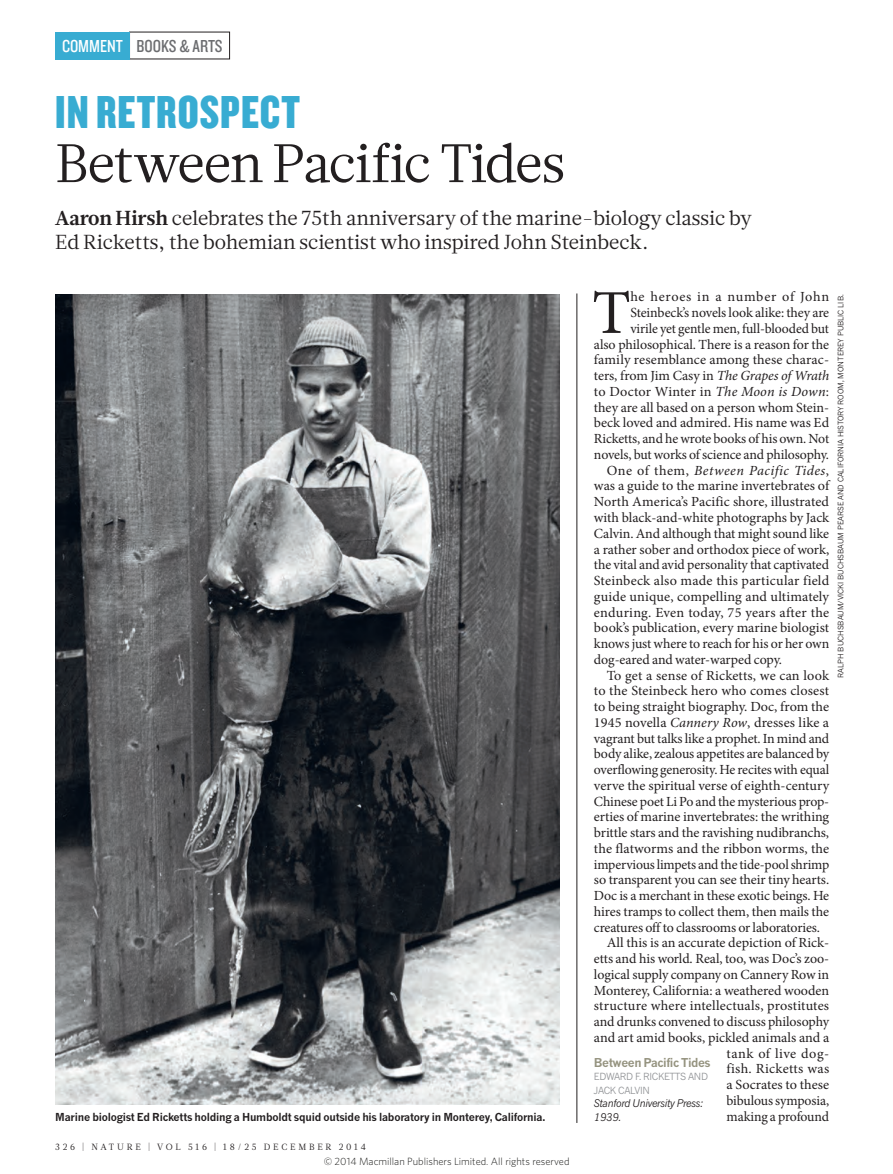
<style>
.page{position:relative;width:893px;height:1174px;background:#fff}
.page>*{position:absolute;margin:0;border:0;box-sizing:border-box;transform-origin:0 0}
.BODY_DROP_CAP{font:62.4px "Minion Pro";color:#231f20}
.IN_RETRO_HEAD_36{font:54px "Glosa Math";letter-spacing:-.03em;color:#231f20}
.IN_RETRO_STRAP{font:48px "Knockout 69 Full Liteweight";letter-spacing:.02em;color:#38acd2}
.IN_RETRO_INTRO{font:20.25px/23.7px "Glosa Math";color:#231f20}
.t1{font:18px "Knockout 29 Junior Ltweight";color:#6c6d70}
.BODY_INDENT{font:13.95px/15.8px "Minion Pro";letter-spacing:-.005em;color:#231f20;text-align:justify}
.BODY_DROP_CAP-2{font:13.95px/15.8px "Minion Pro";letter-spacing:-.005em;color:#231f20;text-align:right}
.BOOK_TITLE{font:700 12px "News Gothic MTOT";letter-spacing:-.035em;color:#95937f}
.PIC_CAPTION{font:700 10.8px "News Gothic MTOT";letter-spacing:-.02em;color:#231f20}
.t2{font:300 10.5px "Whitney";color:#1d1d1b}
.BOOK_AUTHOR{font:italic 10.5px/13.5px "News Gothic MTOT";letter-spacing:-.035em;color:#231f20}
.BOOK_AUTHOR-2{font:9.75px/13.5px "News Gothic MTOT";letter-spacing:-.03em;color:#939598}
.t3{font:9px "Glosa Math";letter-spacing:.3em;color:#231f20}
.PIC_CREDIT{font:7.5px "News Gothic MTOT";color:#231f20}
.s1{color:#fff}
.s2{font-weight:700}
.s3{font-style:italic}
</style>
<div class="page">
<img style="left:55px;top:295px;width:505px;height:810px">
<div style="left:55px;top:32px;width:75px;height:27px;background:#38acd2"></div>
<hr style="left:577px;top:293px;width:1px;height:830px;background:#231f20">
<p class="t1" style="left:62px;top:34px;width:162px"><span class="s1">COMMENT</span> BOOKS &amp; ARTS</p>
<p class="IN_RETRO_STRAP" style="left:55px;top:82px;width:246px">IN RETROSPECT</p>
<p class="IN_RETRO_HEAD_36" style="left:55px;top:128px;width:511px">Between Pacific Tides</p>
<p class="IN_RETRO_INTRO" style="left:55px;top:207px;width:698px"><span class="s2">Aaron Hirsh</span> celebrates the 75th anniversary of the marine-biology classic by<br>Ed Ricketts, the bohemian scientist who inspired John Steinbeck.</p>
<p class="PIC_CAPTION" style="left:55px;top:1110px;width:492px">Marine biologist Ed Ricketts holding a Humboldt squid outside his laboratory in Monterey, California.</p>
<p class="t3" style="left:55px;top:1141px;width:312px">326 | NATURE | VOL 516 | 18/25 DECEMBER 2014</p>
<p class="t2" style="left:324px;top:1154px;width:247px">© 2014 Macmillan Publishers Limited. All rights reserved</p>
<p class="BODY_DROP_CAP" style="left:592px;top:271px;width:40px">T</p>
<p class="BODY_DROP_CAP-2" style="left:594px;top:289px;width:237px">he heroes in a number of John Steinbeck’s novels look alike: they are<br>virile yet gentle men, full-blooded but<br>also philosophical. There is a reason for the family resemblance among these charac&shy;ters, from Jim Casy in <span class="s3">The Grapes of Wrath </span>to Doctor Winter in <span class="s3">The Moon is Down</span>: they are all based on a person whom Stein&shy;beck loved and admired. His name was Ed Ricketts, and he wrote books of his own. Not novels, but works of science and philosophy.</p>
<p class="BODY_INDENT" style="left:594px;top:462px;width:237px;text-indent:13px">One of them, <span class="s3">Between Pacific Tides</span>, was a guide to the marine invertebrates of North America’s Pacific shore, illustrated with black-and-white photographs by Jack Calvin. And although that might sound like a rather sober and orthodox piece of work, the vital and avid personality that captivated Steinbeck also made this particular field guide unique, compelling and ultimately enduring. Even today, 75 years after the book’s publication, every marine biologist knows just where to reach for his or her own dog-eared and water-warped copy.</p>
<p class="BODY_INDENT" style="left:594px;top:667px;width:237px;text-indent:13px">To get a sense of Ricketts, we can look to the Steinbeck hero who comes closest to being straight biography. Doc, from the 1945 novella <span class="s3">Cannery Row</span>, dresses like a vagrant but talks like a prophet. In mind and body alike, zealous appetites are balanced by overflowing generosity. He recites with equal verve the spiritual verse of eighth-century Chinese poet Li Po and the mysterious prop&shy;erties of marine invertebrates: the writhing brittle stars and the ravishing nudibranchs, the flatworms and the ribbon worms, the impervious limpets and the tide-pool shrimp so transparent you can see their tiny hearts.<br>Doc is a merchant in these exotic beings. He hires tramps to collect them, then mails the creatures off to classrooms or laboratories.</p>
<p class="BODY_INDENT" style="left:594px;top:935px;width:237px;text-align:right">All this is an accurate depiction of Rick&shy;etts and his world. Real, too, was Doc’s zoo&shy;logical supply company on Cannery Row in<br>Monterey, California: a weathered wooden structure where intellectuals, prostitutes and drunks convened to discuss philosophy and art amid books, pickled animals and a tank of live dog-<br>fish. Ricketts was<br>a Socrates to these<br>bibulous symposia,<br>making a profound</p>
<p class="PIC_CREDIT" style="left:836px;top:677px;width:385px;rotate:-90deg">RALPH BUCHSBAUM/VICKI BUCHSBAUM PEARSE AND CALIFORNIA HISTORY ROOM, MONTEREY PUBLIC LIB.</p>
<p class="BOOK_TITLE" style="left:594px;top:1055px;width:118px">Between Pacific Tides</p>
<p class="BOOK_AUTHOR-2" style="left:594px;top:1070px;width:116px">EDWARD F. RICKETTS AND<br>JACK CALVIN</p>
<p class="BOOK_AUTHOR" style="left:594px;top:1096px;width:111px">Stanford University Press:<br>1939.</p>
</div>
